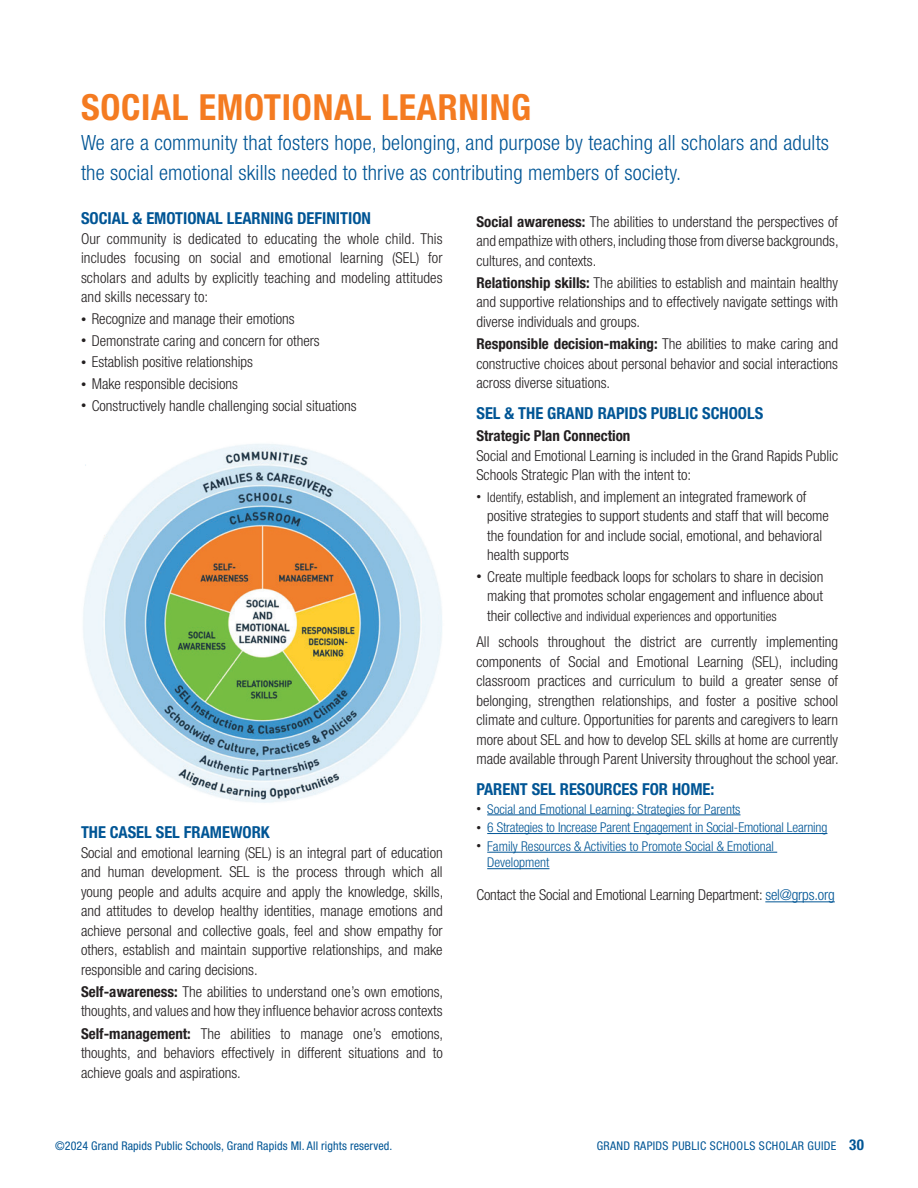
<style>
.page{position:relative;width:918px;height:1188px;background:#fff}
.page>*{position:absolute;margin:0;border:0;box-sizing:border-box;transform-origin:0 0}
.t1{font:700 condensed 36px "Helvetica Neue LT Std";letter-spacing:.02em;color:#f47b21}
.t2{font:300 condensed 21px/30px "Helvetica Neue LT Std";letter-spacing:.01em;color:#005595}
.t3{font:700 condensed 16.5px "Helvetica Neue LT Std";color:#005595}
.t4{font:300 condensed 15px/19.5px "Helvetica Neue LT Std";color:#231f20;text-align:justify}
.t5{font:700 condensed 15px "Helvetica Neue LT Std";color:#231f20}
.t6{font:300 condensed 13.5px/16.5px "Helvetica Neue LT Std";color:#005595}
.t7{font:300 condensed 13.5px "Helvetica Neue LT Std";color:#231f20}
.t8{font:condensed 12px "Helvetica Neue LT Std";letter-spacing:.01em;color:#005595}
.t9{font:condensed 12px "Helvetica Neue LT Std";letter-spacing:.03em;color:#005595}
.s1{font-size:10.5px}
.s2{font-weight:700}
.s3{font-size:9.45px}
.s4{font-size:13.5px}
.s5{font-size:15px}
.s6{font-size:9.45px;color:#231f20}
.s7{color:#005595}
.s8{font-weight:700;font-size:15px}
</style>
<div class="page">
<hr style="left:487px;top:815px;width:254px;height:1px;background:#005595">
<hr style="left:487px;top:833px;width:340px;height:1px;background:#005595">
<hr style="left:487px;top:852px;width:290px;height:1px;background:#005595">
<hr style="left:487px;top:868px;width:62px;height:1px;background:#005595">
<hr style="left:765px;top:901px;width:70px;height:1px;background:#005595">
<img style="left:83px;top:444px;width:359px;height:359px">
<h1 class="t1" style="left:81px;top:86px;width:452px">SOCIAL EMOTIONAL LEARNING</h1>
<h2 class="t2" style="left:81px;top:128px;width:750px">We are a community that fosters hope, belonging, and purpose by teaching all scholars and adults the social emotional skills needed to thrive as contributing members of society.</h2>
<p class="t3" style="left:81px;top:209px;width:292px">SOCIAL &amp; EMOTIONAL LEARNING DEFINITION</p>
<p class="t4" style="left:81px;top:229px;width:363px">Our community is dedicated to educating the whole child. This includes focusing on social and emotional learning (SEL) for scholars and adults by explicitly teaching and modeling attitudes and skills necessary to:</p>
<p class="t4" style="left:81px;top:309px;width:215px"><span class="s1">•</span> Recognize and manage their emotions</p>
<p class="t4" style="left:81px;top:331px;width:240px"><span class="s1">•</span> Demonstrate caring and concern for others</p>
<p class="t4" style="left:81px;top:352px;width:174px"><span class="s1">•</span> Establish positive relationships</p>
<p class="t4" style="left:81px;top:374px;width:159px"><span class="s1">•</span> Make responsible decisions</p>
<p class="t4" style="left:81px;top:396px;width:277px"><span class="s1">•</span> Constructively handle challenging social situations</p>
<p class="t4" style="left:476px;top:212px;width:364px"><span class="s2">Social awareness:</span> The abilities to understand the perspectives of and empathize with others, including those from diverse backgrounds, cultures, and contexts.</p>
<p class="t4" style="left:476px;top:273px;width:363px"><span class="s2">Relationship skills:</span> The abilities to establish and maintain healthy and supportive relationships and to effectively navigate settings with diverse individuals and groups.</p>
<p class="t4" style="left:476px;top:334px;width:363px"><span class="s2">Responsible decision-making:</span> The abilities to make caring and constructive choices about personal behavior and social interactions across diverse situations.</p>
<p class="t3" style="left:476px;top:403px;width:288px">SEL &amp; THE GRAND RAPIDS PUBLIC SCHOOLS</p>
<p class="t5" style="left:476px;top:427px;width:156px">Strategic Plan Connection</p>
<p class="t4" style="left:476px;top:445px;width:363px">Social and Emotional Learning is included in the Grand Rapids Public<br>Schools Strategic Plan with the intent to:</p>
<p class="t4" style="left:487px;top:487px;width:343px;text-align:left;text-indent:-11px"><span class="s3">•</span> <span class="s4">Identify,</span> establish, and implement an integrated framework of positive strategies to support students and staff that will become the foundation for and include social, emotional, and behavioral health supports</p>
<p class="t4" style="left:476px;top:567px;width:348px;text-align:right"><span class="s1">•</span> Create multiple feedback loops for scholars to share in decision making that promotes scholar engagement and influence about</p>
<p class="t7" style="left:487px;top:608px;width:291px"><span class="s5">their collect</span>ive and individual experiences and opportunities</p>
<p class="t4" style="left:476px;top:632px;width:364px">All schools throughout the district are currently implementing components of Social and Emotional Learning (SEL), including classroom practices and curriculum to build a greater sense of belonging, strengthen relationships, and foster a positive school climate and culture. Opportunities for parents and caregivers to learn more about SEL and how to develop SEL skills at home are currently made available through Parent University throughout the school year.</p>
<p class="t3" style="left:476px;top:779px;width:240px">PARENT SEL RESOURCES FOR HOME:</p>
<p class="t6" style="left:476px;top:800px;width:266px"><span class="s6">•</span> Social and Emotional Learning: Strategies for Parents</p>
<p class="t6" style="left:476px;top:819px;width:353px"><span class="s6">•</span> 6 Strategies to Increase Parent Engagement in Social-Emotional Learning</p>
<p class="t6" style="left:487px;top:838px;width:288px;text-indent:-11px"><span class="s6">•</span> Family Resources &amp; Activities to Promote Social &amp; Emotional<br>Development</p>
<p class="t4" style="left:476px;top:885px;width:360px">Contact the Social and Emotional Learning Department: <span class="s7">sel@grps.org</span></p>
<p class="t3" style="left:81px;top:822px;width:190px">THE CASEL SEL FRAMEWORK</p>
<p class="t4" style="left:81px;top:843px;width:364px">Social and emotional learning (SEL) is an integral part of education and human development. SEL is the process through which all young people and adults acquire and apply the knowledge, skills, and attitudes to develop healthy identities, manage emotions and achieve personal and collective goals, feel and show empathy for others, establish and maintain supportive relationships, and make responsible and caring decisions.</p>
<p class="t4" style="left:81px;top:982px;width:364px"><span class="s2">Self-awareness:</span> The abilities to understand one’s own emotions, thoughts, and values and how they influence behavior across contexts</p>
<p class="t4" style="left:81px;top:1023px;width:364px"><span class="s2">Self-management:</span> The abilities to manage one’s emotions, thoughts, and behaviors effectively in different situations and to achieve goals and aspirations.</p>
<p class="t8" style="left:55px;top:1139px;width:339px">©2024 Grand Rapids Public Schools, Grand Rapids MI. All rights reserved.</p>
<p class="t9" style="left:597px;top:1139px;width:269px">GRAND RAPIDS PUBLIC SCHOOLS SCHOLAR GUIDE <span class="s8">30</span></p>
</div>
